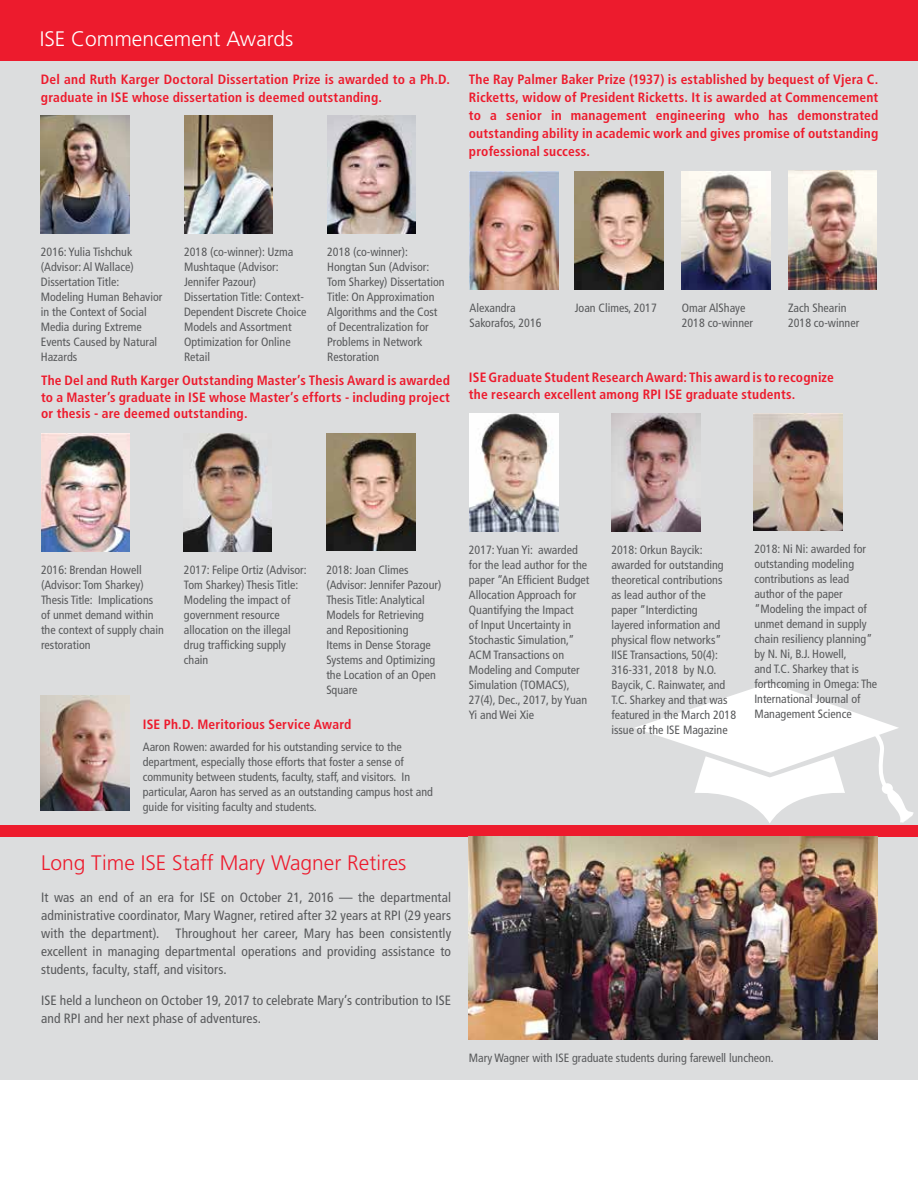
<style>
.page{position:relative;width:918px;height:1188px;background:#fff}
.page>*{position:absolute;margin:0;border:0;box-sizing:border-box;transform-origin:0 0}
.t1{font:300 21px "Frutiger LT Std";color:#ed1b2d}
.t2{font:300 21px "Frutiger LT Std";color:#fff}
.t3{font:700 condensed 13.5px/18px "Frutiger LT Std";letter-spacing:.015em;color:#ed1b2d;text-align:justify}
.t4{font:condensed 13.5px/18px "Frutiger LT Std";letter-spacing:.01em;color:#58595b;text-align:justify}
.t5{font:condensed 12px/15px "Frutiger LT Std";color:#58595b}
</style>
<div class="page">
<div style="left:0;top:0;width:918px;height:824px;background:#dcddde"></div>
<div style="left:0;top:0;width:918px;height:60px;background:#ed1b2d"></div>
<svg style="left:635px;top:683px;width:279px;height:140px"></svg>
<img style="left:575px;top:171px;width:89px;height:119px">
<img style="left:470px;top:171px;width:88px;height:118px">
<img style="left:682px;top:171px;width:89px;height:119px">
<img style="left:788px;top:171px;width:89px;height:119px">
<div style="left:0;top:825px;width:918px;height:255px;background:#dcddde"></div>
<div style="left:0;top:825px;width:918px;height:12px;background:#ed1b2d"></div>
<img style="left:183px;top:433px;width:89px;height:119px">
<img style="left:327px;top:433px;width:89px;height:117px">
<img style="left:41px;top:433px;width:89px;height:119px">
<img style="left:41px;top:116px;width:89px;height:117px">
<img style="left:184px;top:116px;width:89px;height:117px">
<img style="left:327px;top:116px;width:89px;height:117px">
<img style="left:469px;top:413px;width:89px;height:118px">
<img style="left:611px;top:413px;width:89px;height:119px">
<img style="left:754px;top:414px;width:89px;height:116px">
<img style="left:40px;top:696px;width:89px;height:115px">
<img style="left:469px;top:837px;width:409px;height:203px">
<h1 class="t2" style="left:40px;top:27px;width:255px">ISE Commencement Awards</h1>
<p class="t3" style="left:41px;top:70px;width:411px">Del and Ruth Karger Doctoral Dissertation Prize is awarded to a Ph.D. graduate in ISE whose dissertation is deemed outstanding.</p>
<p class="t3" style="left:469px;top:70px;width:411px">The Ray Palmer Baker Prize (1937) is established by bequest of Vjera C.<br>Ricketts, widow of President Ricketts. It is awarded at Commencement to a senior in management engineering who has demonstrated outstanding ability in academic work and gives promise of outstanding professional success.</p>
<p class="t5" style="left:41px;top:244px;width:123px">2016: Yulia Tishchuk (Advisor: Al Wallace)<br>Dissertation Title:<br>Modeling Human Behavior in the Context of Social<br>Media during Extreme<br>Events Caused by Natural<br>Hazards</p>
<p class="t5" style="left:184px;top:244px;width:124px">2018 (co-winner): Uzma<br>Mushtaque (Advisor:<br>Jennifer Pazour)<br>Dissertation Title: Context-<br>Dependent Discrete Choice<br>Models and Assortment<br>Optimization for Online<br>Retail</p>
<p class="t5" style="left:327px;top:244px;width:119px">2018 (co-winner):<br>Hongtan Sun (Advisor:<br>Tom Sharkey) Dissertation<br>Title: On Approximation<br>Algorithms and the Cost of Decentralization for<br>Problems in Network<br>Restoration</p>
<p class="t3" style="left:41px;top:373px;width:410px;line-height:16.5px">The Del and Ruth Karger Outstanding Master’s Thesis Award is awarded to a Master’s graduate in ISE whose Master’s efforts - including project or thesis - are deemed outstanding.</p>
<p class="t5" style="left:469px;top:301px;width:48px">Alexandra</p>
<p class="t5" style="left:575px;top:301px;width:83px">Joan Climes, 2017</p>
<p class="t5" style="left:469px;top:316px;width:74px">Sakorafos, 2016</p>
<p class="t5" style="left:682px;top:301px;width:73px">Omar AlShaye<br>2018 co-winner</p>
<p class="t5" style="left:788px;top:301px;width:73px">Zach Shearin<br>2018 co-winner</p>
<p class="t3" style="left:469px;top:370px;width:367px;line-height:16.5px">ISE Graduate Student Research Award: This award is to recognize the research excellent among RPI ISE graduate students.</p>
<p class="t5" style="left:41px;top:563px;width:124px">2016: Brendan Howell (Advisor: Tom Sharkey)<br>Thesis Title: Implications of unmet demand within the context of supply chain restoration</p>
<p class="t5" style="left:184px;top:563px;width:124px">2017: Felipe Ortiz (Advisor:<br>Tom Sharkey) Thesis Title:<br>Modeling the impact of government resource allocation on the illegal drug trafficking supply chain</p>
<p class="t5" style="left:326px;top:563px;width:117px">2018: Joan Climes (Advisor: Jennifer Pazour)<br>Thesis Title: Analytical<br>Models for Retrieving and Repositioning<br>Items in Dense Storage<br>Systems and Optimizing the Location of an Open<br>Square</p>
<p class="t3" style="left:143px;top:715px;width:210px">ISE Ph.D. Meritorious Service Award</p>
<p class="t5" style="left:143px;top:739px;width:292px">Aaron Rowen: awarded for his outstanding service to the department, especially those efforts that foster a sense of community between students, faculty, staff, and visitors. In particular, Aaron has served as an outstanding campus host and guide for visiting faculty and students.</p>
<h1 class="t1" style="left:41px;top:851px;width:367px">Long Time ISE Staff Mary Wagner Retires</h1>
<p class="t4" style="left:41px;top:888px;width:412px">It was an end of an era for ISE on October 21, 2016 — the departmental administrative coordinator, Mary Wagner, retired after 32 years at RPI (29 years with the department). Throughout her career, Mary has been consistently excellent in managing departmental operations and providing assistance to students, faculty, staff, and visitors.</p>
<p class="t4" style="left:41px;top:992px;width:412px">ISE held a luncheon on October 19, 2017 to celebrate Mary’s contribution to ISE and RPI and her next phase of adventures.</p>
<p class="t5" style="left:469px;top:542px;width:122px">2017: Yuan Yi: awarded for the lead author for the paper “An Efficient Budget<br>Allocation Approach for<br>Quantifying the Impact<br>of Input Uncertainty in<br>Stochastic Simulation,”<br>ACM Transactions on<br>Modeling and Computer<br>Simulation (TOMACS),<br>27(4), Dec., 2017, by Yuan<br>Yi and Wei Xie</p>
<p class="t5" style="left:611px;top:542px;width:126px">2018: Orkun Baycik: awarded for outstanding theoretical contributions<br>as lead author of the<br>paper “Interdicting<br>layered information and physical flow networks”<br>IISE Transactions, 50(4):<br>316-331, 2018 by N.O.<br>Baycik, C. Rainwater, and<br>T.C. Sharkey and that was featured in the March 2018 issue of the ISE Magazine</p>
<p class="t5" style="left:754px;top:541px;width:124px">2018: Ni Ni: awarded for outstanding modeling contributions as lead author of the paper “Modeling the impact of unmet demand in supply chain resiliency planning” by N. Ni, B.J. Howell,<br>and T.C. Sharkey that is forthcoming in Omega: The<br>International Journal of<br>Management Science</p>
<p class="t5" style="left:469px;top:1051px;width:306px">Mary Wagner with ISE graduate students during farewell luncheon.</p>
</div>
